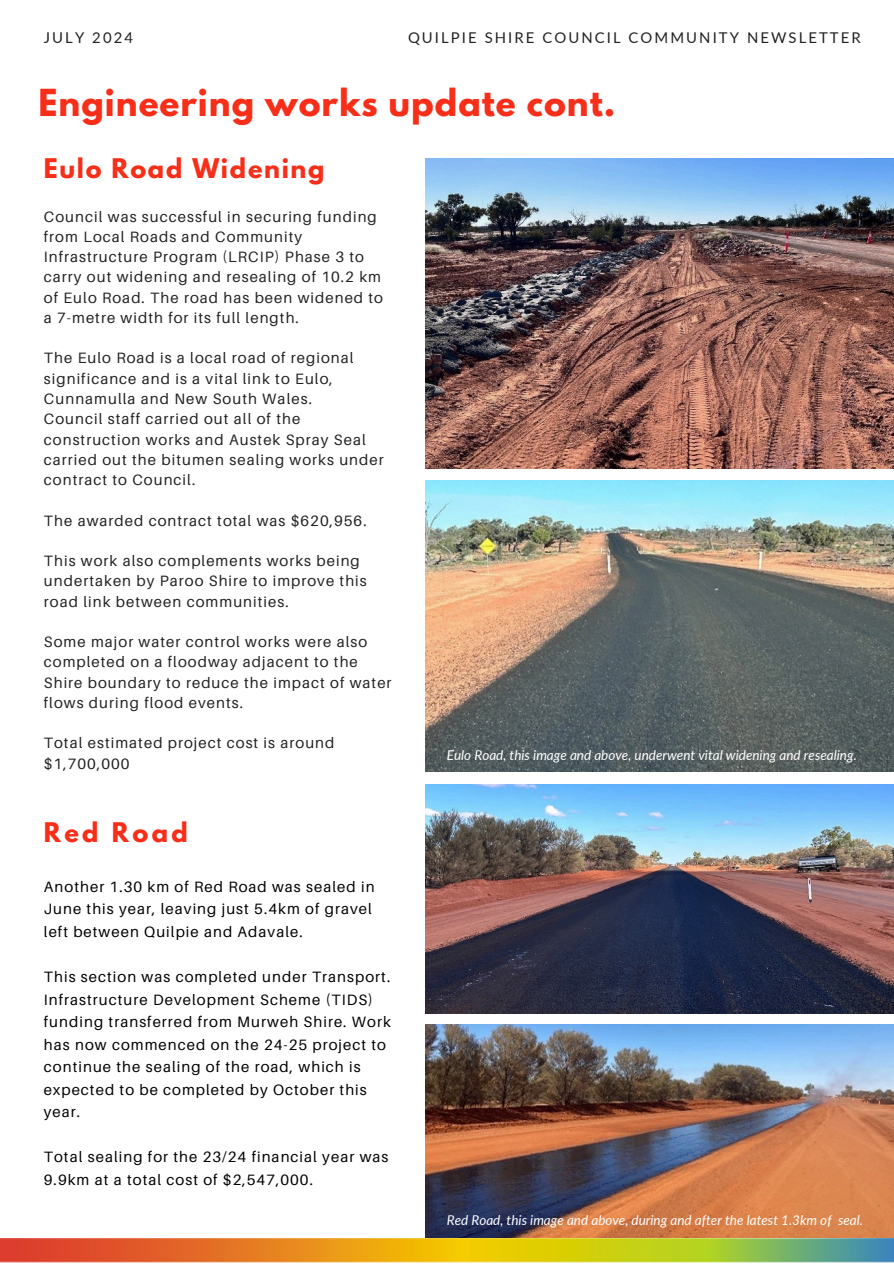
<style>
.page{position:relative;width:894px;height:1264px;background:#fff}
.page>*{position:absolute;margin:0;border:0;box-sizing:border-box;transform-origin:0 0}
.t1{font:700 33px "League Spartan";letter-spacing:.03em;color:#f82e19}
.t2{font:700 24px "League Spartan";letter-spacing:.07em;color:#f82e19}
.t3{font:15px/20.2px "Aileron";letter-spacing:.07em;color:#222}
.t4{font:15px/22.5px "Aileron";letter-spacing:.07em;color:#000}
.t5{font:14.85px "Lato";letter-spacing:.14em;color:#222}
.t6{font:italic 13.5px "Lato";color:#fff}
</style>
<div class="page">
<img style="left:425px;top:1024px;width:468px;height:213px">
<img style="left:0;top:1237px;width:893px;height:26px">
<img style="left:425px;top:159px;width:468px;height:309px">
<img style="left:425px;top:480px;width:468px;height:291px">
<img style="left:425px;top:784px;width:468px;height:229px">
<p class="t5" style="left:44px;top:28px;width:91px">JULY 2024</p>
<p class="t5" style="left:408px;top:28px;width:454px">QUILPIE SHIRE COUNCIL COMMUNITY NEWSLETTER</p>
<p class="t1" style="left:38px;top:87px;width:578px">Engineering works update cont.</p>
<p class="t2" style="left:44px;top:156px;width:282px">Eulo Road Widening</p>
<p class="t3" style="left:44px;top:206px;width:340px">Council was successful in securing funding from Local Roads and Community Infrastructure Program (LRCIP) Phase 3 to carry out widening and resealing of 10.2 km of Eulo Road. The road has been widened to a 7-metre width for its full length.</p>
<p class="t3" style="left:44px;top:348px;width:311px">The Eulo Road is a local road of regional significance and is a vital link to Eulo,<br>Cunnamulla and New South Wales.</p>
<p class="t3" style="left:44px;top:408px;width:341px">Council staff carried out all of the construction works and Austek Spray Seal carried out the bitumen sealing works under contract to Council.</p>
<p class="t3" style="left:44px;top:510px;width:324px">The awarded contract total was $620,956.</p>
<p class="t3" style="left:44px;top:550px;width:324px">This work also complements works being undertaken by Paroo Shire to improve this road link between communities.</p>
<p class="t3" style="left:44px;top:631px;width:349px">Some major water control works were also completed on a floodway adjacent to the Shire boundary to reduce the impact of water flows during flood events.</p>
<p class="t3" style="left:44px;top:732px;width:292px">Total estimated project cost is around $1,700,000</p>
<h2 class="t2" style="left:44px;top:820px;width:145px">Red Road</h2>
<p class="t4" style="left:44px;top:875px;width:332px">Another 1.30 km of Red Road was sealed in<br>June this year, leaving just 5.4km of gravel left between Quilpie and Adavale.</p>
<p class="t4" style="left:44px;top:965px;width:348px">This section was completed under Transport.<br>Infrastructure Development Scheme (TIDS) funding transferred from Murweh Shire. Work has now commenced on the 24-25 project to continue the sealing of the road, which is expected to be completed by October this year.</p>
<p class="t4" style="left:44px;top:1145px;width:346px">Total sealing for the 23/24 financial year was<br>9.9km at a total cost of $2,547,000.</p>
<p class="t6" style="left:446px;top:747px;width:411px">Eulo Road, this image and above, underwent vital widening and resealing.</p>
<p class="t6" style="left:446px;top:1211px;width:417px">Red Road, this image and above, during and after the latest 1.3km of seal.</p>
</div>
